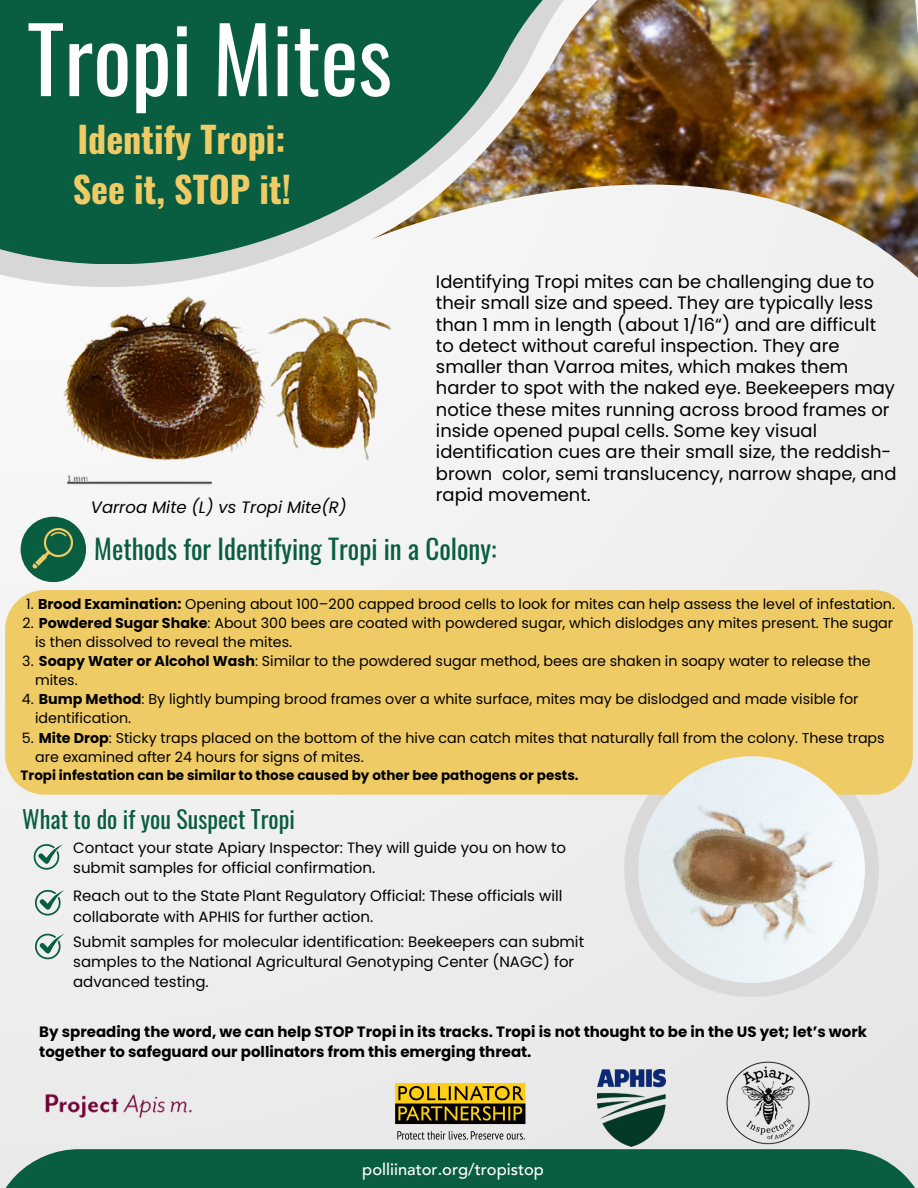
<style>
.page{position:relative;width:918px;height:1188px;background:#eee}
.page>*{position:absolute;margin:0;border:0;box-sizing:border-box;transform-origin:0 0}
.t1{font:90px "Oswald";color:#fff}
.t2{font:700 36px/49.5px "Oswald";color:#efcb66}
.t3{font:27px "Oswald";color:#095d40}
.t4{font:24px "Oswald";color:#095d40}
.t5{font:18px/21.3px "Poppins";color:#000}
.t6{font:italic 16.5px "Poppins";color:#000}
.t7{font:500 16.5px "Avenir LT Pro";color:#fff}
.t8{font:15px/20.2px "Poppins";color:#000}
.t9{font:700 15px/20.2px "Poppins";color:#000}
.t10{font:14.25px/19.2px "Poppins";color:#000}
.t11{font:700 13.5px "Poppins";color:#000}
.s1{font-weight:700}
</style>
<div class="page">
<img style="left:790px;top:0;width:128px;height:278px">
<img style="left:0;top:0;width:790px;height:341px">
<svg style="left:0;top:0;width:736px;height:264px;fill:#095d40"></svg>
<div style="left:0;top:1149px;width:918px;height:39px;background:#095d40"></div>
<div style="left:21px;top:517px;width:65px;height:65px;background:#095d40;border-radius:50%"></div>
<div style="left:624px;top:742px;width:255px;height:255px;background:#d9d9d9;border-radius:50%"></div>
<div style="left:5px;top:590px;width:908px;height:205px;background:#efcb66;border-radius:39px"></div>
<svg style="left:32px;top:528px;width:41px;height:40px"></svg>
<img style="left:638px;top:756px;width:227px;height:227px;border-radius:50%">
<svg style="left:34px;top:844px;width:29px;height:26px"></svg>
<svg style="left:35px;top:890px;width:29px;height:26px"></svg>
<svg style="left:35px;top:934px;width:29px;height:25px"></svg>
<img style="left:45px;top:1093px;width:147px;height:25px">
<img style="left:723px;top:1061px;width:89px;height:89px">
<img style="left:597px;top:1069px;width:69px;height:78px">
<img style="left:39px;top:289px;width:370px;height:195px">
<img style="left:395px;top:1082px;width:131px;height:58px">
<h3 class="t1" style="left:27px;top:-11px;width:366px">Tropi Mites</h3>
<p class="t2" style="left:73px;top:113px;width:220px">Identify Tropi:<br>See it, STOP it!</p>
<p class="t6" style="left:91px;top:496px;width:257px">Varroa Mite (L) vs Tropi Mite(R)</p>
<p class="t5" style="left:436px;top:271px;width:462px">Identifying Tropi mites can be challenging due to their small size and speed. They are typically less than 1 mm in length (about 1/16“) and are difficult to detect without careful inspection. They are smaller than Varroa mites, which makes them harder to spot with the naked eye. Beekeepers may notice these mites running across brood frames or inside opened pupal cells. Some key visual identification cues are their small size, the reddish&shy;brown color, semi translucency, narrow shape, and rapid movement.</p>
<p class="t3" style="left:94px;top:528px;width:404px">Methods for Identifying Tropi in a Colony:</p>
<p class="t10" style="left:26px;top:594px;width:870px">1. <span class="s1">Brood Examination:</span> Opening about 100–200 capped brood cells to look for mites can help assess the level of infestation.</p>
<p class="t10" style="left:35px;top:613px;width:860px;text-indent:-13px">2. <span class="s1">Powdered Sugar Shake</span>: About 300 bees are coated with powdered sugar, which dislodges any mites present. The sugar is then dissolved to reveal the mites.</p>
<p class="t10" style="left:35px;top:651px;width:837px;text-indent:-13px">3. <span class="s1">Soapy Water or Alcohol Wash</span>: Similar to the powdered sugar method, bees are shaken in soapy water to release the mites.</p>
<h4 class="t10" style="left:35px;top:690px;width:825px;text-indent:-13px">4. <span class="s1">Bump Method</span>: By lightly bumping brood frames over a white surface, mites may be dislodged and made visible for identification.</h4>
<p class="t10" style="left:35px;top:728px;width:851px;text-indent:-13px">5. <span class="s1">Mite Drop</span>: Sticky traps placed on the bottom of the hive can catch mites that naturally fall from the colony. These traps are examined after 24 hours for signs of mites.</p>
<p class="t11" style="left:21px;top:766px;width:560px">Tropi infestation can be similar to those caused by other bee pathogens or pests.</p>
<p class="t4" style="left:22px;top:801px;width:274px">What to do if you Suspect Tropi</p>
<p class="t8" style="left:73px;top:837px;width:494px">Contact your state Apiary Inspector: They will guide you on how to submit samples for official confirmation.</p>
<p class="t8" style="left:73px;top:886px;width:491px">Reach out to the State Plant Regulatory Official: These officials will collaborate with APHIS for further action.</p>
<p class="t8" style="left:73px;top:931px;width:512px">Submit samples for molecular identification: Beekeepers can submit samples to the National Agricultural Genotyping Center (NAGC) for advanced testing.</p>
<p class="t9" style="left:39px;top:1022px;width:829px">By spreading the word, we can help STOP Tropi in its tracks. Tropi is not thought to be in the US yet; let’s work together to safeguard our pollinators from this emerging threat.</p>
<p class="t7" style="left:362px;top:1162px;width:183px">polliinator.org/tropistop</p>
</div>
